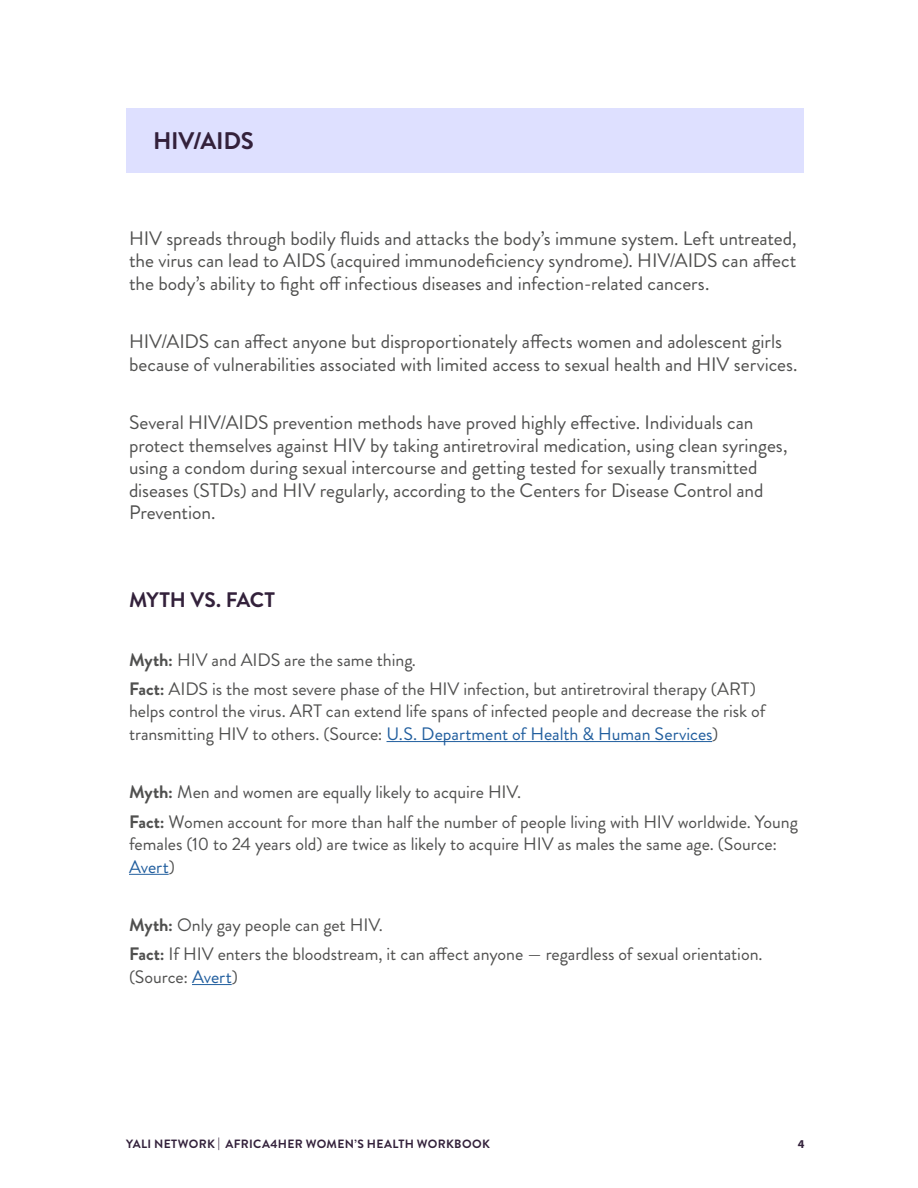
<style>
.page{position:relative;width:918px;height:1188px;background:#fff}
.page>*{position:absolute;margin:0;border:0;box-sizing:border-box;transform-origin:0 0}
.t1{font:700 24px "Brandon Grotesque";letter-spacing:-.01em;color:#33213b}
.t2{font:700 21px "Brandon Grotesque";letter-spacing:-.015em;color:#33213b}
.t3{font:19.5px/22.5px "Brandon Grotesque";letter-spacing:-.005em;color:#50504f}
.t4{font:18px/29.2px "Brandon Grotesque";letter-spacing:-.005em;color:#50504f}
.t5{font:700 12px "Brandon Grotesque";letter-spacing:.03em;color:#33213b}
.t6{font:700 12px "Myriad Pro";color:#33213b}
.s1{font-weight:700}
.s2{color:#215e9e}
</style>
<div class="page">
<hr style="left:387px;top:741px;width:325px;height:1px;background:#215e9e">
<hr style="left:129px;top:874px;width:40px;height:1px;background:#215e9e">
<hr style="left:192px;top:984px;width:40px;height:1px;background:#215e9e">
<div style="left:126px;top:108px;width:677px;height:65px;background:#dee0ff"></div>
<p class="t1" style="left:153px;top:124px;width:102px">HIV/AIDS</p>
<p class="t3" style="left:129px;top:227px;width:669px;text-align:justify">HIV spreads through bodily fluids and attacks the body’s immune system. Left untreated, the virus can lead to AIDS (acquired immunodeficiency syndrome). HIV/AIDS can affect the body’s ability to fight off infectious diseases and infection-related cancers.</p>
<p class="t3" style="left:129px;top:331px;width:670px">HIV/AIDS can affect anyone but disproportionately affects women and adolescent girls because of vulnerabilities associated with limited access to sexual health and HIV services.</p>
<p class="t3" style="left:129px;top:412px;width:660px">Several HIV/AIDS prevention methods have proved highly effective. Individuals can protect themselves against HIV by taking antiretroviral medication, using clean syringes, using a condom during sexual intercourse and getting tested for sexually transmitted diseases (STDs) and HIV regularly, according to the Centers for Disease Control and Prevention.</p>
<p class="t2" style="left:129px;top:585px;width:147px">MYTH VS. FACT</p>
<p class="t4" style="left:129px;top:645px;width:629px"><span class="s1">Myth:</span> HIV and AIDS are the same thing.<br><span class="s1">Fact:</span> AIDS is the most severe phase of the HIV infection, but antiretroviral therapy (ART)</p>
<p class="t4" style="left:129px;top:700px;width:638px;line-height:22.5px">helps control the virus. ART can extend life spans of infected people and decrease the risk of transmitting HIV to others. (Source: <span class="s2">U.S. Department of Health &amp; Human Services</span>)</p>
<p class="t4" style="left:129px;top:778px;width:671px"><span class="s1">Myth:</span> Men and women are equally likely to acquire HIV.<br><span class="s1">Fact:</span> Women account for more than half the number of people living with HIV worldwide. Young</p>
<p class="t4" style="left:129px;top:833px;width:649px;line-height:22.5px">females (10 to 24 years old) are twice as likely to acquire HIV as males the same age. (Source:<br><span class="s2">Avert</span>)</p>
<p class="t4" style="left:129px;top:910px;width:635px"><span class="s1">Myth:</span> Only gay people can get HIV.<br><span class="s1">Fact:</span> If HIV enters the bloodstream, it can affect anyone — regardless of sexual orientation.</p>
<p class="t4" style="left:129px;top:962px;width:110px">(Source: <span class="s2">Avert</span>)</p>
<p class="t5" style="left:126px;top:1135px;width:365px">YALI NETWORK | AFRICA4HER WOMEN’S HEALTH WORKBOOK</p>
<p class="t6" style="left:798px;top:1136px;width:8px">4</p>
</div>
